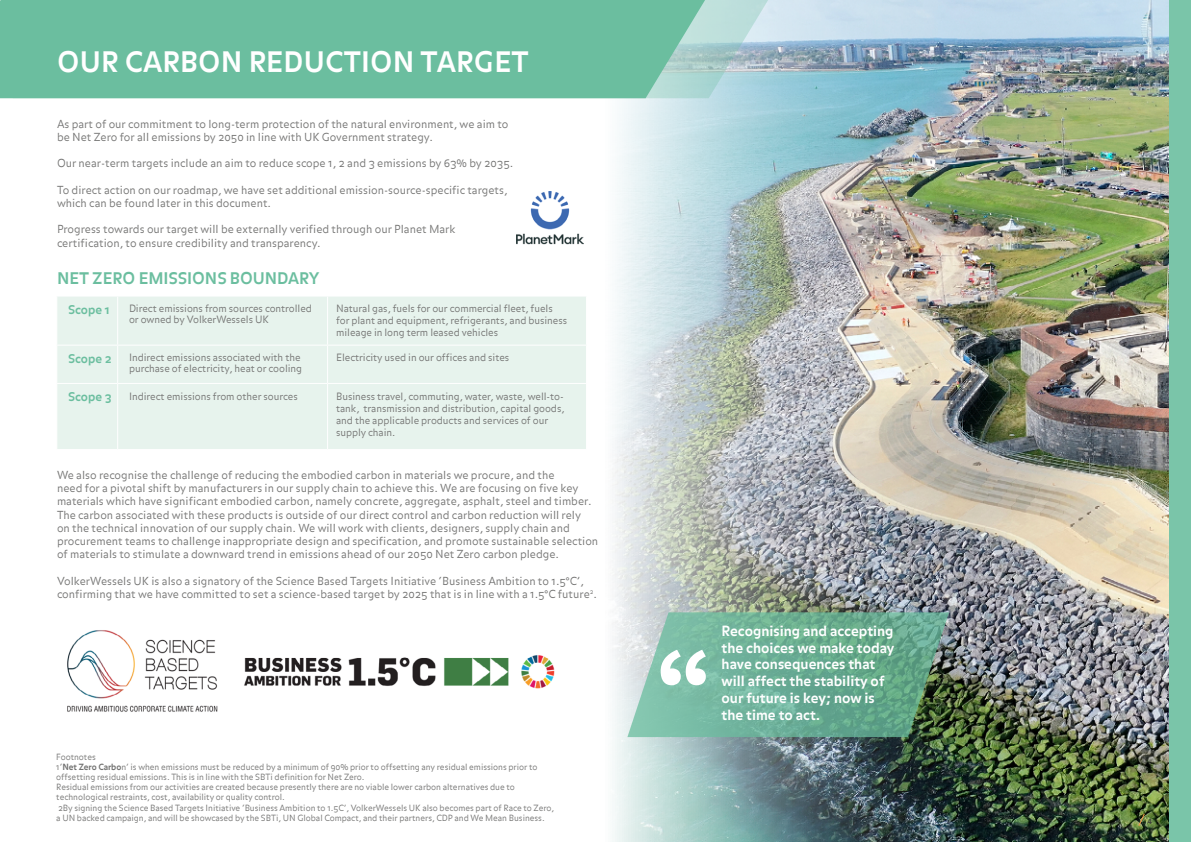
<style>
.page{position:relative;width:1191px;height:842px;background:#fff}
.page>*{position:absolute;margin:0;border:0;box-sizing:border-box;transform-origin:0 0}
.t1{font:700 28px "Balance Pro";letter-spacing:.01em;color:#fff}
.t2{font:700 16px "Balance";letter-spacing:-.005em;color:#6bbe9f}
.t3{font:700 14px/16.8px "Balance Pro";color:#fff}
.t4{font:700 12px "Balance Pro";color:#6bbe9f}
.t5{font:300 11px/13.2px "Balance Pro";color:#70706f}
.t6{font:300 10px/12px "Balance Pro";letter-spacing:-.005em;color:#70706f}
.t7{font:300 8.5px/10.2px "Balance Pro";letter-spacing:-.005em;color:#70706f}
.t8{font:8px "Balance";color:#3c3c3b}
.s1{font-weight:700}
</style>
<div class="page">
<img style="left:602px;top:0;width:567px;height:842px">
<svg style="left:705px;top:0;width:68px;height:98px"></svg>
<img style="left:67px;top:630px;width:488px;height:82px">
<div style="left:0;top:0;width:705px;height:98px;background:#6bbe9f"></div>
<div style="left:57px;top:297px;width:529px;height:152px;background:#e7f3ed"></div>
<hr style="left:117px;top:297px;width:1px;height:48px;background:#fff">
<hr style="left:327px;top:297px;width:1px;height:48px;background:#fff">
<hr style="left:56px;top:345px;width:62px;height:1px;background:#fff">
<hr style="left:118px;top:345px;width:209px;height:1px;background:#fff">
<hr style="left:117px;top:346px;width:1px;height:37px;background:#fff">
<hr style="left:327px;top:345px;width:260px;height:1px;background:#fff">
<hr style="left:327px;top:346px;width:1px;height:37px;background:#fff">
<hr style="left:56px;top:383px;width:62px;height:1px;background:#fff">
<hr style="left:118px;top:383px;width:209px;height:1px;background:#fff">
<hr style="left:117px;top:384px;width:1px;height:65px;background:#fff">
<hr style="left:327px;top:383px;width:260px;height:1px;background:#fff">
<hr style="left:327px;top:384px;width:1px;height:65px;background:#fff">
<img style="left:516px;top:191px;width:68px;height:54px">
<svg style="left:625px;top:612px;width:326px;height:125px"></svg>
<div style="left:1169px;top:0;width:22px;height:842px;background:#7ac5a9"></div>
<svg style="left:660px;top:650px;width:46px;height:35px"></svg>
<svg style="left:1137px;top:813px;width:8px;height:14px"></svg>
<h1 class="t1" style="left:57px;top:42px;width:472px">OUR CARBON REDUCTION TARGET</h1>
<p class="t5" style="left:57px;top:117px;width:453px">As part of our commitment to long-term protection of the natural environment, we aim to be Net Zero for all emissions by 2050 in line with UK Government strategy.</p>
<p class="t5" style="left:57px;top:157px;width:458px">Our near-term targets include an aim to reduce scope 1, 2 and 3 emissions by 63% by 2035.</p>
<p class="t5" style="left:57px;top:183px;width:452px">To direct action on our roadmap, we have set additional emission-source-specific targets, which can be found later in this document.</p>
<p class="t5" style="left:57px;top:223px;width:400px">Progress towards our target will be externally verified through our Planet Mark certification, to ensure credibility and transparency.</p>
<h2 class="t2" style="left:57px;top:269px;width:264px">NET ZERO EMISSIONS BOUNDARY</h2>
<p class="t4" style="left:68px;top:301px;width:43px">Scope 1</p>
<p class="t6" style="left:129px;top:304px;width:184px;line-height:10.8px">Direct emissions from sources controlled or owned by VolkerWessels UK</p>
<p class="t6" style="left:336px;top:303px;width:233px">Natural gas, fuels for our commercial fleet, fuels for plant and equipment, refrigerants, and business mileage in long term leased vehicles</p>
<p class="t4" style="left:68px;top:351px;width:45px">Scope 2</p>
<p class="t6" style="left:129px;top:353px;width:175px;line-height:10.8px">Indirect emissions associated with the purchase of electricity, heat or cooling</p>
<p class="t6" style="left:336px;top:352px;width:175px">Electricity used in our offices and sites</p>
<p class="t4" style="left:68px;top:389px;width:45px">Scope 3</p>
<p class="t6" style="left:129px;top:390px;width:170px">Indirect emissions from other sources</p>
<p class="t6" style="left:336px;top:390px;width:230px">Business travel, commuting, water, waste, well-to&shy;tank, transmission and distribution, capital goods, and the applicable products and services of our supply chain.</p>
<p class="t5" style="left:57px;top:469px;width:543px">We also recognise the challenge of reducing the embodied carbon in materials we procure, and the<br>need for a pivotal shift by manufacturers in our supply chain to achieve this. We are focusing on five key materials which have significant embodied carbon, namely concrete, aggregate, asphalt, steel and timber.<br>The carbon associated with these products is outside of our direct control and carbon reduction will rely<br>on the technical innovation of our supply chain. We will work with clients, designers, supply chain and procurement teams to challenge inappropriate design and specification, and promote sustainable selection of materials to stimulate a downward trend in emissions ahead of our 2050 Net Zero carbon pledge.</p>
<p class="t5" style="left:57px;top:574px;width:541px">VolkerWessels UK is also a signatory of the Science Based Targets Initiative ‘Business Ambition to 1.5°C’, confirming that we have committed to set a science-based target by 2025 that is in line with a 1.5°C future<sup>2</sup>.</p>
<p class="t7" style="left:56px;top:751px;width:499px">Footnotes<br>1‘<span class="s1">Net Zero Carbo</span>n’ is when emissions must be reduced by a minimum of 90% prior to offsetting any residual emissions prior to offsetting residual emissions. This is in line with the SBTi definition for Net Zero.<br>Residual emissions from our activities are created because presently there are no viable lower carbon alternatives due to technological restraints, cost, availability or quality control.<br>2By signing the Science Based Targets Initiative ‘Business Ambition to 1.5C’, VolkerWessels UK also becomes part of Race to Zero, a UN backed campaign, and will be showcased by the SBTi, UN Global Compact, and their partners, CDP and We Mean Business.</p>
<p class="t3" style="left:721px;top:623px;width:174px">Recognising and accepting the choices we make today have consequences that will affect the stability of our future is key; now is the time to act.</p>
<p class="t8" style="left:1147px;top:816px;width:6px">4</p>
</div>
